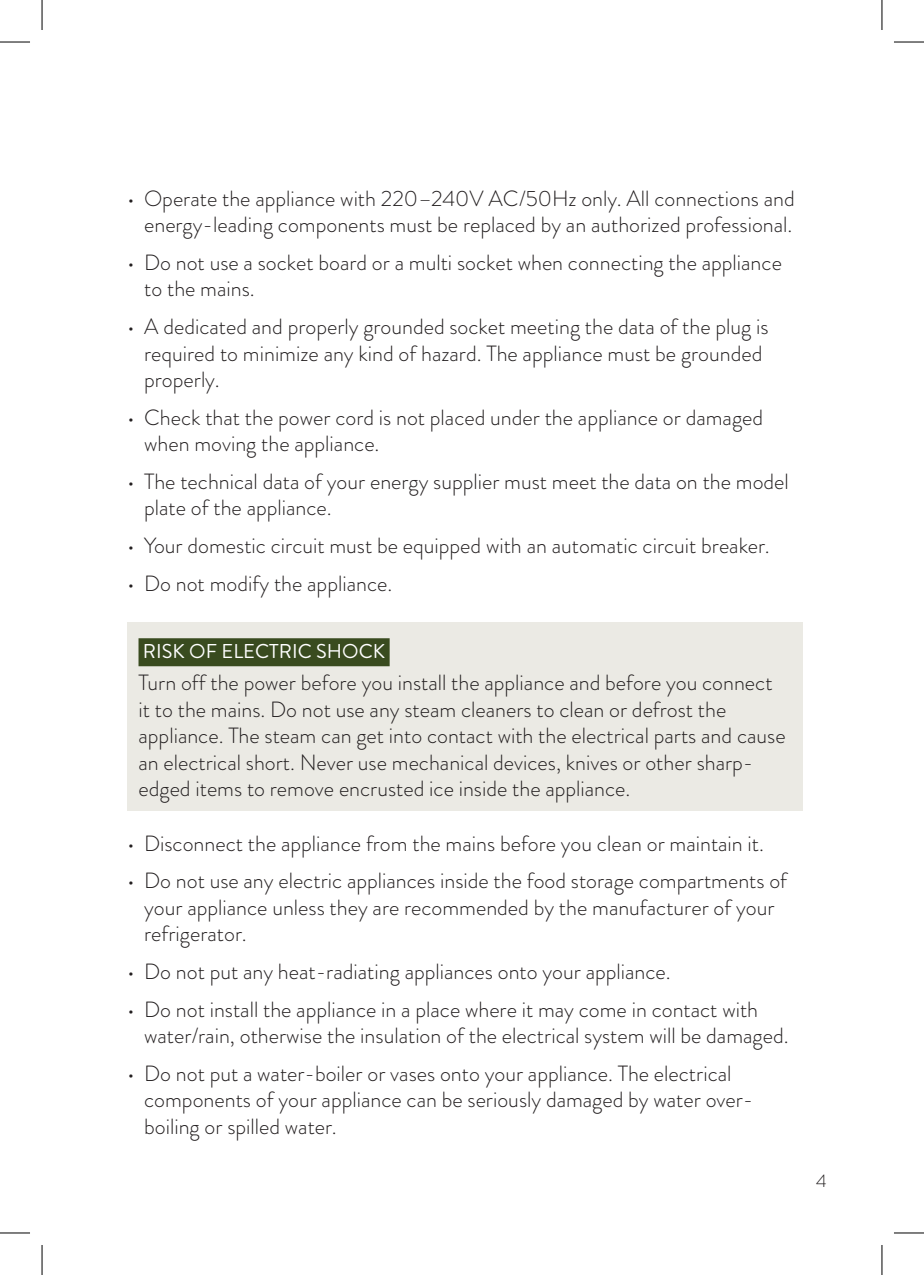
<style>
.page{position:relative;width:924px;height:1275px;background:#fff}
.page>*{position:absolute;margin:0;border:0;box-sizing:border-box;transform-origin:0 0}
.t1{font:300 22px/26.4px "Brandon Grotesque";color:#231f20}
.t2{font:20px "Brandon Grotesque";color:#fff}
.t3{font:300 18px "Brandon Grotesque";color:#231f20}
</style>
<div class="page">
<div style="left:127px;top:622px;width:675px;height:189px;background:#ebeae4"></div>
<div style="left:138px;top:638px;width:251px;height:28px;background:#394b1f"></div>
<hr style="left:0;top:42px;width:30px;height:1px;background:#000">
<hr style="left:893px;top:42px;width:30px;height:1px;background:#000">
<hr style="left:0;top:1232px;width:30px;height:1px;background:#000">
<hr style="left:893px;top:1232px;width:30px;height:1px;background:#000">
<hr style="left:42px;top:0;width:1px;height:30px;background:#000">
<hr style="left:42px;top:1245px;width:1px;height:30px;background:#000">
<hr style="left:881px;top:0;width:1px;height:30px;background:#000">
<hr style="left:881px;top:1245px;width:1px;height:30px;background:#000">
<p class="t1" style="left:127px;top:185px;width:669px;text-align:right">• Operate the appliance with 220–240V AC/50Hz only. All connections and energy-leading components must be replaced by an authorized professional.</p>
<p class="t1" style="left:144px;top:249px;width:639px;text-indent:-17px">• Do not use a socket board or a multi socket when connecting the appliance to the mains.</p>
<p class="t1" style="left:144px;top:313px;width:625px;text-indent:-17px">• A dedicated and properly grounded socket meeting the data of the plug is required to minimize any kind of hazard. The appliance must be grounded properly.</p>
<p class="t1" style="left:144px;top:404px;width:620px;text-indent:-17px">• Check that the power cord is not placed under the appliance or damaged when moving the appliance.</p>
<p class="t1" style="left:144px;top:468px;width:646px;text-indent:-17px">• The technical data of your energy supplier must meet the data on the model plate of the appliance.</p>
<p class="t1" style="left:127px;top:532px;width:643px">• Your domestic circuit must be equipped with an automatic circuit breaker.</p>
<p class="t1" style="left:127px;top:570px;width:266px">• Do not modify the appliance.</p>
<p class="t2" style="left:143px;top:637px;width:243px">RISK OF ELECTRIC SHOCK</p>
<p class="t1" style="left:138px;top:669px;width:648px">Turn off the power before you install the appliance and before you connect it to the mains. Do not use any steam cleaners to clean or defrost the appliance. The steam can get into contact with the electrical parts and cause an electrical short. Never use mechanical devices, knives or other sharp&shy;edged items to remove encrusted ice inside the appliance.</p>
<p class="t1" style="left:127px;top:830px;width:638px">• Disconnect the appliance from the mains before you clean or maintain it.</p>
<p class="t1" style="left:144px;top:867px;width:644px;text-indent:-17px">• Do not use any electric appliances inside the food storage compartments of your appliance unless they are recommended by the manufacturer of your refrigerator.</p>
<p class="t1" style="left:127px;top:958px;width:545px">• Do not put any heat-radiating appliances onto your appliance.</p>
<p class="t1" style="left:144px;top:996px;width:645px;text-indent:-17px">• Do not install the appliance in a place where it may come in contact with water/rain, otherwise the insulation of the electrical system will be damaged.</p>
<p class="t1" style="left:144px;top:1060px;width:610px;text-indent:-17px">• Do not put a water-boiler or vases onto your appliance. The electrical components of your appliance can be seriously damaged by water over&shy;boiling or spilled water.</p>
<p class="t3" style="left:815px;top:1169px;width:12px">4</p>
</div>
